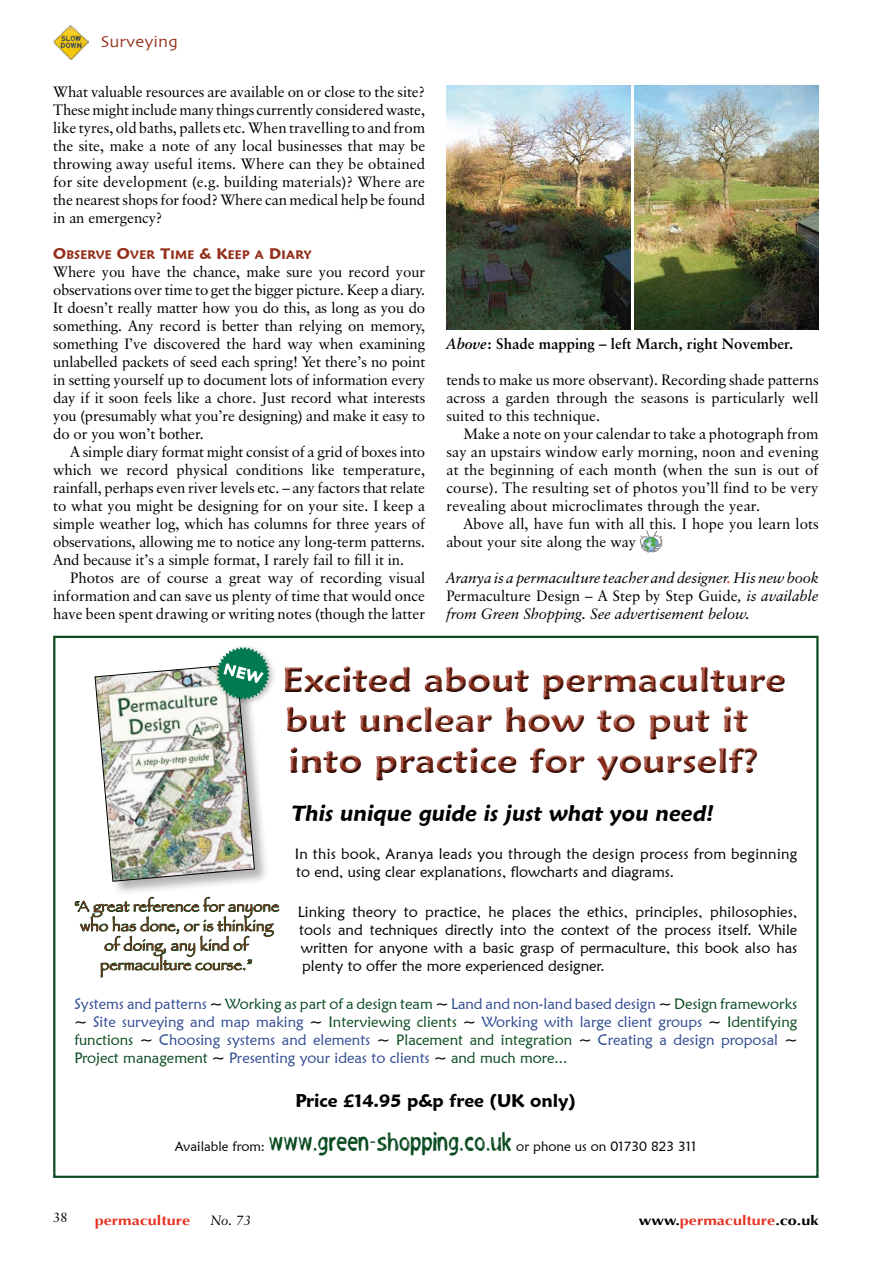
<style>
.page{position:relative;width:893px;height:1263px;background:#fff}
.page>*{position:absolute;margin:0;border:0;box-sizing:border-box;transform-origin:0 0}
.t1{font:600 34.5px/40.5px "Maiandra GD";color:#942f1a;scale:1.1 1}
.t2{font:italic 600 22.5px "Maiandra GD";color:#000}
.t3{font:600 18px "Maiandra GD";color:#000}
.t4{font:16.5px "Skia";color:#942f1a;scale:1.05 1}
.t5{font:15px/18px "Classical Garamond BT";color:#000;text-align:justify}
.t6{font:15px/18px "Maiandra GD";color:#2e4a91;text-align:justify}
.t7{font:15px/18px "Maiandra GD";color:#000;text-align:justify}
.t8{font:italic 15px/18px "Classical Garamond BT";color:#000;text-align:justify}
.t9{font:15px/18px "Maiandra GD";letter-spacing:.02em;color:#000}
.t10{font:15px/19.5px "Papyrus";letter-spacing:.02em;color:#942f1a;text-align:center}
.t11{font:700 15px "Classical Garamond BT";color:#000}
.t12{font:13.5px "Maiandra GD";color:#000}
.t13{font:700 13.5px "Optima";color:#e43323;scale:1.2 1}
.t14{font:italic 13.5px "Classical Garamond BT";color:#000}
.t15{font:13.5px "Classical Garamond BT";color:#000}
.t16{font:12px "Maiandra GD Demi Bold SC800";letter-spacing:.025em;color:#942f1a}
.s1{font-size:15px}
.s2{font-style:italic}
.s3{color:#e43323}
.s4{font-style:normal}
.s5{color:#000}
.s6{color:#0a4b20}
.s7{font-family:"Grog Binge";font-size:21px;color:#0a4b20}
</style>
<div class="page">
<svg style="left:640px;top:530px;width:22px;height:23px"></svg>
<img style="left:446px;top:85px;width:373px;height:244px">
<hr style="left:631px;top:85px;width:3px;height:249px;background:#fff">
<img style="left:53px;top:26px;width:35px;height:33px">
<div style="left:95px;top:664px;width:175px;height:233px;background:#000;opacity:.3"></div>
<div style="left:213px;top:643px;width:64px;height:64px;background:#000;opacity:.3"></div>
<img style="left:95px;top:645px;width:175px;height:237px">
<div style="left:273px;top:660px;width:524px;height:124px;background:#000;opacity:.8"></div>
<svg style="left:75px;top:897px;width:204px;height:80px"></svg>
<p class="t4" style="left:101px;top:32px;width:75px">Surveying</p>
<p class="t5" style="left:53px;top:82px;width:374px">What valuable resources are available on or close to the site?<br>These might include many things currently considered waste, like tyres, old baths, pallets etc. When travelling to and from the site, make a note of any local businesses that may be throwing away useful items. Where can they be obtained for site development (e.g. building materials)? Where are the nearest shops for food? Where can medical help be found in an emergency?</p>
<p class="t16" style="left:53px;top:247px;width:260px"><span class="s1">O</span>BSERVE <span class="s1">O</span>VER <span class="s1">T</span>IME <span class="s1">&amp; K</span>EEP A <span class="s1">D</span>IARY</p>
<p class="t5" style="left:53px;top:262px;width:374px">Where you have the chance, make sure you record your observations over time to get the bigger picture. Keep a diary.<br>It doesn’t really matter how you do this, as long as you do something. Any record is better than relying on memory, something I’ve discovered the hard way when examining unlabelled packets of seed each spring! Yet there’s no point in setting yourself up to document lots of information every day if it soon feels like a chore. Just record what interests you (presumably what you’re designing) and make it easy to do or you won’t bother.</p>
<p class="t5" style="left:53px;top:442px;width:374px;text-indent:17px">A simple diary format might consist of a grid of boxes into which we record physical conditions like temperature, rainfall, perhaps even river levels etc. – any factors that relate to what you might be designing for on your site. I keep a simple weather log, which has columns for three years of observations, allowing me to notice any long-term patterns.<br>And because it’s a simple format, I rarely fail to fill it in.</p>
<p class="t5" style="left:53px;top:568px;width:374px;text-indent:17px">Photos are of course a great way of recording visual information and can save us plenty of time that would once have been spent drawing or writing notes (though the latter</p>
<p class="t11" style="left:446px;top:334px;width:348px"><span class="s2">Above</span>: Shade mapping – left March, right November.</p>
<p class="t5" style="left:446px;top:370px;width:374px">tends to make us more observant). Recording shade patterns across a garden through the seasons is particularly well suited to this technique.</p>
<p class="t5" style="left:446px;top:424px;width:374px;text-indent:17px">Make a note on your calendar to take a photograph from say an upstairs window early morning, noon and evening at the beginning of each month (when the sun is out of course). The resulting set of photos you’ll find to be very revealing about microclimates through the year.</p>
<p class="t5" style="left:446px;top:514px;width:374px;text-indent:17px">Above all, have fun with all this. I hope you learn lots about your site along the way</p>
<p class="t8" style="left:446px;top:568px;width:374px">Aranya is a permaculture teacher and designer<span class="s3">.</span> His new book <span class="s4">Permaculture Design – A Step by Step Guide</span>, is available from Green Shopping. See advertisement below.</p>
<h1 class="t1" style="left:282px;top:659px;width:459px">Excited about permaculture but unclear how to put it into practice for yourself?</h1>
<h2 class="t2" style="left:292px;top:799px;width:423px">This unique guide is just what you need!</h2>
<p class="t9" style="left:295px;top:845px;width:504px">In this book, Aranya leads you through the design process from beginning to end, using clear explanations, flowcharts and diagrams.</p>
<p class="t7" style="left:298px;top:902px;width:501px">Linking theory to practice, he places the ethics, principles, philosophies, tools and techniques directly into the context of the process itself. While written for anyone with a basic grasp of permaculture, this book also has plenty to offer the more experienced designer.</p>
<p class="t6" style="left:74px;top:995px;width:724px">Systems and patterns <span class="s5">~</span> <span class="s6">Working as part of a design team</span> <span class="s5">~</span> Land and non-land based design <span class="s5">~</span> <span class="s6">Design frameworks </span><span class="s5">~</span> Site surveying and map making <span class="s5">~</span> <span class="s6">Interviewing clients</span> <span class="s5">~</span> Working with large client groups <span class="s5">~</span> <span class="s6">Identifying functions</span> <span class="s5">~</span> Choosing systems and elements <span class="s5">~</span> <span class="s6">Placement and integration</span> <span class="s5">~</span> Creating a design proposal <span class="s5">~ </span><span class="s6">Project management</span> <span class="s5">~</span> Presenting your ideas to clients <span class="s5">~</span> <span class="s6">and much more...</span></p>
<p class="t10" style="left:74px;top:896px;width:207px">“A great reference for anyone who has done, or is thinking of doing, any kind of permaculture course.”</p>
<p class="t3" style="left:295px;top:1090px;width:282px">Price £14.95 p&amp;p free (UK only)</p>
<p class="t12" style="left:175px;top:1138px;width:523px">Available from: <span class="s7">www.green-shopping.co.uk</span> or phone us on 01730 823 311</p>
<p class="t15" style="left:53px;top:1209px;width:17px">38</p>
<p class="t13" style="left:95px;top:1212px;width:81px">permaculture</p>
<p class="t14" style="left:211px;top:1211px;width:42px">No. 73</p>
<p class="t13" style="left:639px;top:1212px;width:151px"><span class="s5">www.</span>permaculture<span class="s5">.co.uk</span></p>
</div>
